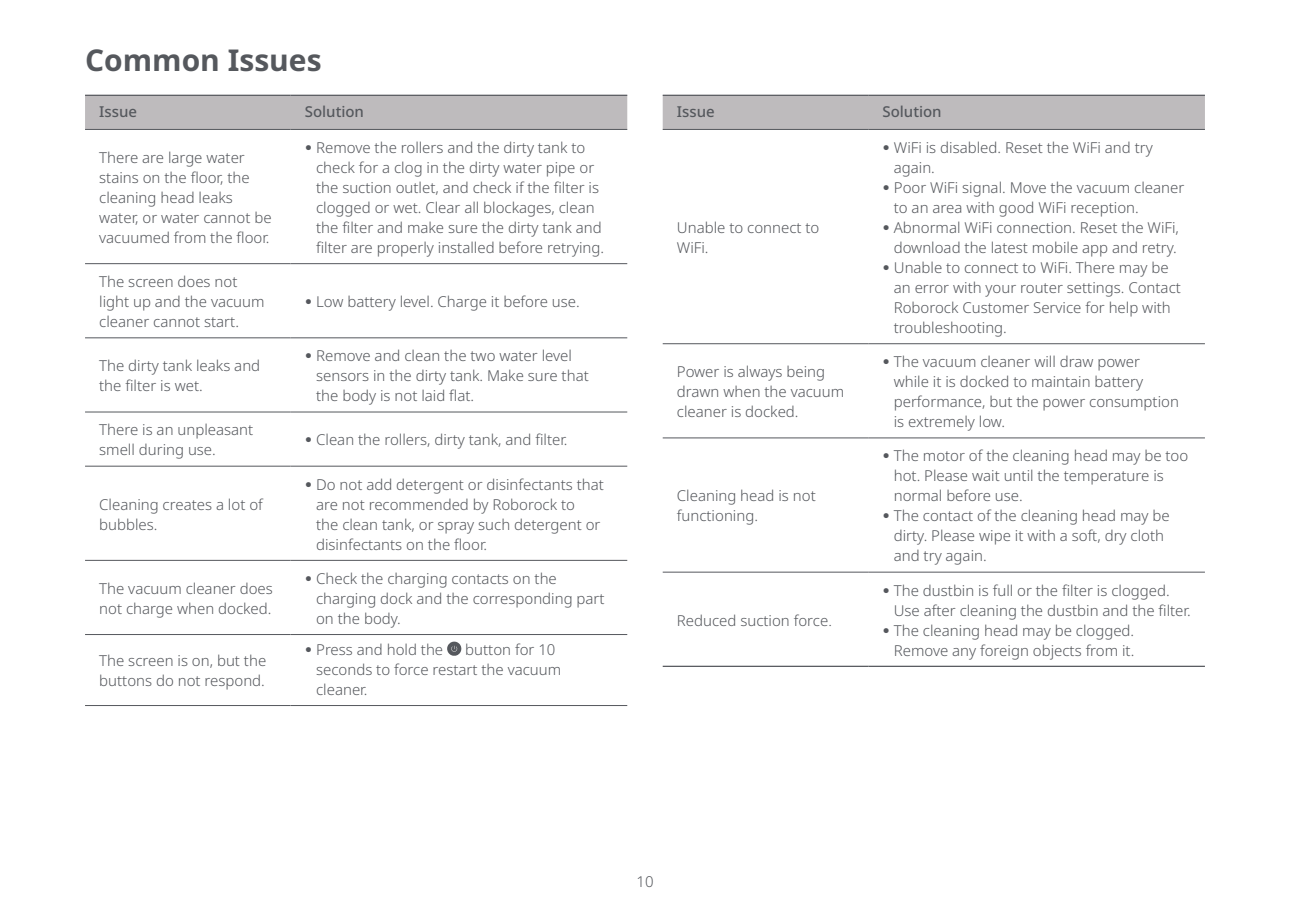
<style>
.page{position:relative;width:1290px;height:922px;background:#fff}
.page>*{position:absolute;margin:0;border:0;box-sizing:border-box;transform-origin:0 0}
.t1{font:700 30px "Noto Sans";color:#55585d}
.t2{font:300 15px/20px "Noto Sans";color:#55585d}
.t3{font:500 15px "Noto Sans";color:#55585d}
.s1{font-family:"Ping Fang SC";font-weight:400}
.s2{font-family:"Adobe Song Std"}
</style>
<div class="page">
<div style="left:85px;top:96px;width:542px;height:33px;background:#bebbbd"></div>
<hr style="left:85px;top:95px;width:206px;height:1px;background:#55585d">
<hr style="left:291px;top:95px;width:336px;height:1px;background:#55585d">
<hr style="left:85px;top:129px;width:206px;height:1px;background:#55585d">
<hr style="left:291px;top:129px;width:336px;height:1px;background:#55585d">
<hr style="left:85px;top:263px;width:206px;height:1px;background:#55585d">
<hr style="left:291px;top:263px;width:336px;height:1px;background:#55585d">
<hr style="left:85px;top:337px;width:206px;height:1px;background:#55585d">
<hr style="left:291px;top:337px;width:336px;height:1px;background:#55585d">
<hr style="left:85px;top:411px;width:206px;height:1px;background:#55585d">
<hr style="left:291px;top:411px;width:336px;height:1px;background:#55585d">
<hr style="left:85px;top:465px;width:206px;height:1px;background:#55585d">
<hr style="left:291px;top:465px;width:336px;height:1px;background:#55585d">
<hr style="left:85px;top:559px;width:206px;height:1px;background:#55585d">
<hr style="left:291px;top:559px;width:336px;height:1px;background:#55585d">
<hr style="left:85px;top:634px;width:206px;height:1px;background:#55585d">
<hr style="left:291px;top:634px;width:336px;height:1px;background:#55585d">
<hr style="left:85px;top:705px;width:206px;height:1px;background:#55585d">
<hr style="left:291px;top:705px;width:336px;height:1px;background:#55585d">
<svg style="left:447px;top:641px;width:14px;height:14px"></svg>
<div style="left:663px;top:96px;width:542px;height:33px;background:#bebbbd"></div>
<hr style="left:663px;top:95px;width:205px;height:1px;background:#55585d">
<hr style="left:868px;top:95px;width:337px;height:1px;background:#55585d">
<hr style="left:663px;top:665px;width:205px;height:1px;background:#55585d">
<hr style="left:868px;top:665px;width:337px;height:1px;background:#55585d">
<hr style="left:663px;top:129px;width:205px;height:1px;background:#55585d">
<hr style="left:868px;top:129px;width:337px;height:1px;background:#55585d">
<hr style="left:663px;top:343px;width:205px;height:1px;background:#55585d">
<hr style="left:868px;top:343px;width:337px;height:1px;background:#55585d">
<hr style="left:663px;top:437px;width:205px;height:1px;background:#55585d">
<hr style="left:868px;top:437px;width:337px;height:1px;background:#55585d">
<hr style="left:663px;top:571px;width:205px;height:1px;background:#55585d">
<hr style="left:868px;top:571px;width:337px;height:1px;background:#55585d">
<h1 class="t1" style="left:85px;top:46px;width:238px">Common Issues</h1>
<p class="t3" style="left:99px;top:105px;width:39px">Issue</p>
<p class="t3" style="left:305px;top:105px;width:61px">Solution</p>
<p class="t2" style="left:99px;top:149px;width:174px">There are large water stains on the floor, the cleaning head leaks water, or water cannot be vacuumed from the floor.</p>
<p class="t2" style="left:316px;top:138px;width:290px;text-indent:-11px"><span class="s1">•</span> Remove the rollers and the dirty tank to check for a clog in the dirty water pipe or the suction outlet, and check if the filter is clogged or wet. Clear all blockages, clean the filter and make sure the dirty tank and filter are properly installed before retrying.</p>
<p class="t2" style="left:99px;top:273px;width:167px">The screen does not light up and the vacuum cleaner cannot start.</p>
<p class="t2" style="left:305px;top:293px;width:277px"><span class="s1">•</span> Low battery level. Charge it before use.</p>
<p class="t2" style="left:99px;top:357px;width:163px">The dirty tank leaks and the filter is wet.</p>
<p class="t2" style="left:316px;top:347px;width:274px;text-indent:-11px"><span class="s1">•</span> Remove and clean the two water level sensors in the dirty tank. Make sure that the body is not laid flat.</p>
<p class="t2" style="left:99px;top:421px;width:156px">There is an unpleasant smell during use.</p>
<p class="t2" style="left:305px;top:431px;width:264px"><span class="s1">•</span> Clean the rollers, dirty tank, and filter.</p>
<p class="t2" style="left:99px;top:495px;width:165px">Cleaning creates a lot of bubbles.</p>
<p class="t2" style="left:316px;top:475px;width:289px;text-indent:-11px"><span class="s1">•</span> Do not add detergent or disinfectants that are not recommended by Roborock to<br>the clean tank, or spray such detergent or disinfectants on the floor.</p>
<p class="t2" style="left:99px;top:579px;width:175px">The vacuum cleaner does not charge when docked.</p>
<p class="t2" style="left:316px;top:569px;width:290px;text-indent:-11px"><span class="s1">•</span> Check the charging contacts on the charging dock and the corresponding part on the body.</p>
<p class="t2" style="left:99px;top:651px;width:169px">The screen is on, but the buttons do not respond.</p>
<p class="t2" style="left:305px;top:640px;width:140px"><span class="s1">•</span> Press and hold the</p>
<p class="t2" style="left:316px;top:640px;width:247px;text-indent:149px">button for 10 seconds to force restart the vacuum cleaner.</p>
<p class="t3" style="left:677px;top:105px;width:39px">Issue</p>
<p class="t3" style="left:882px;top:105px;width:61px">Solution</p>
<p class="t2" style="left:677px;top:219px;width:144px">Unable to connect to<br>WiFi.</p>
<p class="t2" style="left:894px;top:139px;width:261px;text-indent:-11px"><span class="s1">•</span> WiFi is disabled. Reset the WiFi and try again.</p>
<p class="t2" style="left:894px;top:179px;width:292px;text-indent:-11px"><span class="s1">•</span> Poor WiFi signal. Move the vacuum cleaner to an area with good WiFi reception.</p>
<p class="t2" style="left:882px;top:218px;width:298px;text-align:right"><span class="s1">•</span> Abnormal WiFi connection. Reset the WiFi, download the latest mobile app and retry.</p>
<p class="t2" style="left:894px;top:258px;width:289px;text-indent:-11px"><span class="s1">•</span> Unable to connect to WiFi. There may be an error with your router settings. Contact Roborock Customer Service for help with troubleshooting.</p>
<p class="t2" style="left:677px;top:363px;width:169px">Power is always being drawn when the vacuum cleaner is docked.</p>
<p class="t2" style="left:894px;top:353px;width:287px;text-indent:-11px"><span class="s1">•</span> The vacuum cleaner will draw power while it is docked to maintain battery performance, but the power consumption is extremely low.</p>
<p class="t2" style="left:677px;top:487px;width:140px">Cleaning head is not functioning.</p>
<p class="t2" style="left:677px;top:611px;width:156px">Reduced suction force<span class="s2">.</span></p>
<p class="t2" style="left:894px;top:447px;width:296px;text-indent:-11px"><span class="s1">•</span> The motor of the cleaning head may be too hot. Please wait until the temperature is normal before use.</p>
<p class="t2" style="left:894px;top:507px;width:277px;text-indent:-11px"><span class="s1">•</span> The contact of the cleaning head may be dirty. Please wipe it with a soft, dry cloth and try again.</p>
<p class="t2" style="left:894px;top:581px;width:298px;text-indent:-11px"><span class="s1">•</span> The dustbin is full or the filter is clogged.<br>Use after cleaning the dustbin and the filter.</p>
<p class="t2" style="left:882px;top:621px;width:253px;text-align:right"><span class="s1">•</span> The cleaning head may be clogged.<br>Remove any foreign objects from it.</p>
<p class="t2" style="left:636px;top:872px;width:19px">10</p>
</div>
